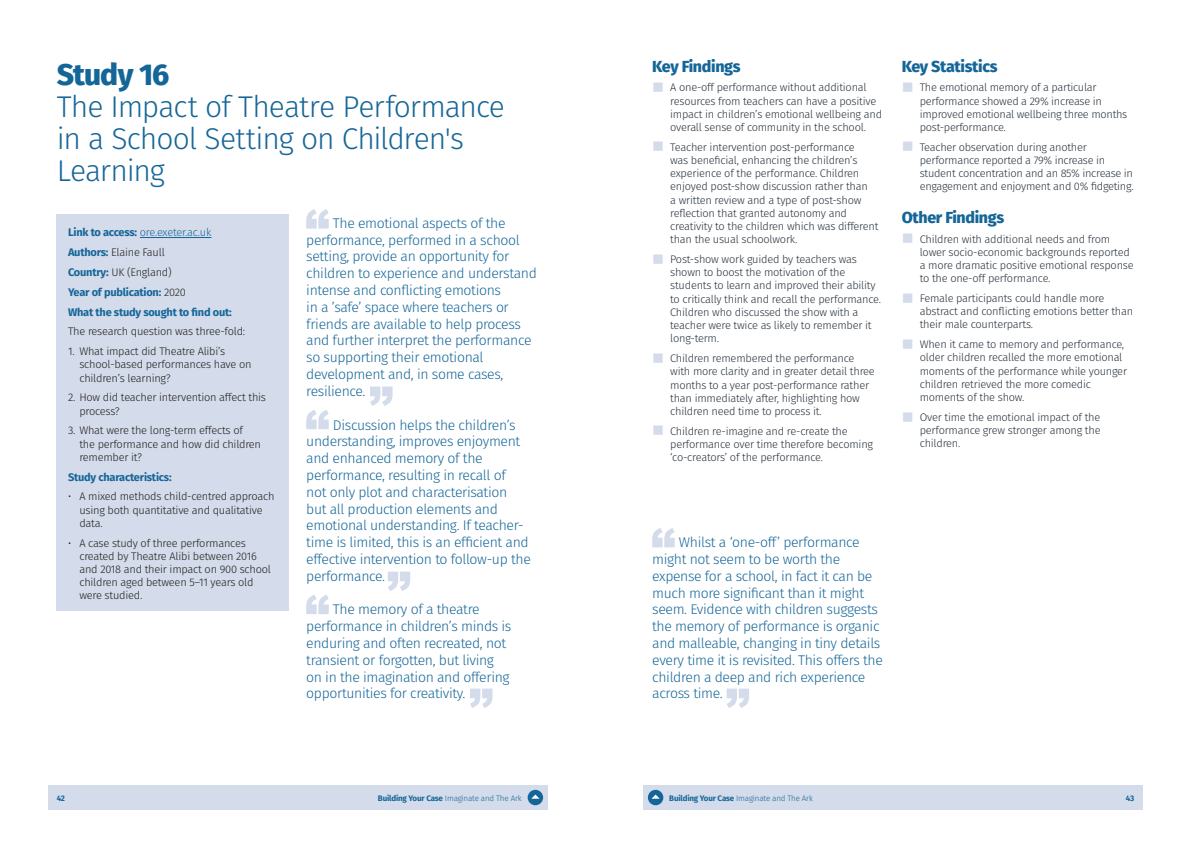
<style>
.page{position:relative;width:1191px;height:842px;background:#fff}
.page>*{position:absolute;margin:0;border:0;box-sizing:border-box;transform-origin:0 0}
.t1{font:300 30px/32px "Fira Sans";letter-spacing:-.035em;color:#156698}
.t2{font:800 30px "Fira Sans";letter-spacing:-.03em;color:#156698}
.t3{font:800 16px "Fira Sans";letter-spacing:-.02em;color:#156698}
.t4{font:300 14px/16.8px "Fira Sans";letter-spacing:-.025em;color:#156698}
.t5{font:300 11px/13.2px "Fira Sans";letter-spacing:-.02em;color:#25303b}
.t6{font:300 11px/13.2px "Fira Sans";letter-spacing:-.02em;color:#1d1d1b}
.t7{font:700 11px/19.8px "Fira Sans";letter-spacing:-.02em;color:#156698}
.t8{font:300 8px "Fira Sans";letter-spacing:-.02em;color:#156698}
.t9{font:700 8px "Fira Sans";color:#156698}
.s1{font-weight:300}
.s2{font-weight:300;color:#1d1d1b}
.s3{color:#d4dbea}
.s4{font-weight:700}
</style>
<div class="page">
<div style="left:57px;top:215px;width:232px;height:396px;background:#d4dbea"></div>
<hr style="left:140px;top:237px;width:71px;height:1px;background:#156698">
<svg style="left:306px;top:209px;width:23px;height:20px"></svg>
<svg style="left:306px;top:410px;width:23px;height:19px"></svg>
<svg style="left:306px;top:595px;width:23px;height:19px"></svg>
<svg style="left:370px;top:387px;width:22px;height:19px"></svg>
<svg style="left:388px;top:572px;width:22px;height:19px"></svg>
<svg style="left:470px;top:689px;width:22px;height:19px"></svg>
<svg style="left:652px;top:528px;width:22px;height:19px"></svg>
<svg style="left:726px;top:689px;width:23px;height:19px"></svg>
<div style="left:48px;top:785px;width:499px;height:25px;background:#d4dbea"></div>
<div style="left:527px;top:790px;width:16px;height:15px;background:#156698;border-radius:50%"></div>
<svg style="left:531px;top:794px;width:8px;height:5px"></svg>
<div style="left:643px;top:785px;width:499px;height:25px;background:#d4dbea"></div>
<div style="left:648px;top:790px;width:15px;height:15px;background:#156698;border-radius:50%"></div>
<svg style="left:651px;top:794px;width:9px;height:5px"></svg>
<h1 class="t2" style="left:57px;top:48px;width:114px">Study 16</h1>
<h1 class="t1" style="left:57px;top:90px;width:450px">The Impact of Theatre Performance in a School Setting on Children's<br>Learning</h1>
<p class="t7" style="left:68px;top:222px;width:165px">Link to access: <span class="s1">ore.exeter.ac.uk<br></span>Authors: <span class="s2">Elaine Faull<br></span>Country: <span class="s2">UK (England)<br></span>Year of publication: <span class="s2">2020<br></span>What the study sought to find out:</p>
<p class="t6" style="left:68px;top:325px;width:179px">The research question was three-fold:</p>
<p class="t6" style="left:79px;top:345px;width:174px;text-indent:-11px">1. What impact did Theatre Alibi’s school-based performances have on children’s learning?</p>
<p class="t6" style="left:79px;top:391px;width:188px;text-indent:-11px">2. How did teacher intervention affect this process?</p>
<p class="t6" style="left:79px;top:424px;width:183px;text-indent:-11px">3. What were the long-term effects of the performance and how did children remember it?</p>
<p class="t7" style="left:68px;top:466px;width:105px">Study characteristics:</p>
<p class="t6" style="left:79px;top:490px;width:196px;text-indent:-11px">• A mixed methods child-centred approach using both quantitative and qualitative data.</p>
<p class="t6" style="left:79px;top:536px;width:193px;text-indent:-11px">• A case study of three performances created by Theatre Alibi between 2016 and 2018 and their impact on 900 school children aged between 5–11 years old were studied.</p>
<p class="t4" style="left:306px;top:214px;width:232px;text-indent:27px">The emotional aspects of the performance, performed in a school setting, provide an opportunity for children to experience and understand intense and conflicting emotions<br>in a ’safe’ space where teachers or friends are available to help process and further interpret the performance so supporting their emotional development and, in some cases, resilience.</p>
<p class="t4" style="left:306px;top:416px;width:226px;text-indent:27px">Discussion helps the children’s understanding, improves enjoyment and enhanced memory of the performance, resulting in recall of<br>not only plot and characterisation but all production elements and emotional understanding. If teacher&shy;time is limited, this is an efficient and effective intervention to follow-up the performance.</p>
<p class="t4" style="left:306px;top:601px;width:207px;text-indent:27px">The memory of a theatre performance in children’s minds is enduring and often recreated, not transient or forgotten, but living on in the imagination and offering opportunities for creativity.</p>
<h2 class="t3" style="left:652px;top:52px;width:90px">Key Findings</h2>
<p class="t5" style="left:670px;top:81px;width:213px;text-indent:-18px"><span class="s3">■</span> A one-off performance without additional resources from teachers can have a positive impact in children’s emotional wellbeing and overall sense of community in the school.</p>
<p class="t5" style="left:670px;top:140px;width:210px;text-indent:-18px"><span class="s3">■</span> Teacher intervention post-performance<br>was beneficial, enhancing the children’s experience of the performance. Children enjoyed post-show discussion rather than<br>a written review and a type of post-show reflection that granted autonomy and creativity to the children which was different than the usual schoolwork.</p>
<p class="t5" style="left:670px;top:253px;width:212px;text-indent:-18px"><span class="s3">■</span> Post-show work guided by teachers was shown to boost the motivation of the students to learn and improved their ability to critically think and recall the performance.<br>Children who discussed the show with a teacher were twice as likely to remember it long-term.</p>
<p class="t5" style="left:670px;top:352px;width:206px;text-indent:-18px"><span class="s3">■</span> Children remembered the performance with more clarity and in greater detail three months to a year post-performance rather than immediately after, highlighting how children need time to process it.</p>
<p class="t5" style="left:670px;top:424px;width:204px;text-indent:-18px"><span class="s3">■</span> Children re-imagine and re-create the performance over time therefore becoming ‘co-creators’ of the performance.</p>
<h2 class="t3" style="left:901px;top:52px;width:97px">Key Statistics</h2>
<p class="t5" style="left:919px;top:81px;width:209px;text-indent:-18px"><span class="s3">■</span> The emotional memory of a particular performance showed a 29% increase in improved emotional wellbeing three months post-performance.</p>
<p class="t5" style="left:919px;top:140px;width:215px;text-indent:-18px"><span class="s3">■</span> Teacher observation during another performance reported a 79% increase in student concentration and an 85% increase in engagement and enjoyment and 0% fidgeting.</p>
<h2 class="t3" style="left:901px;top:203px;width:104px">Other Findings</h2>
<p class="t5" style="left:919px;top:232px;width:215px;text-indent:-18px"><span class="s3">■</span> Children with additional needs and from lower socio-economic backgrounds reported a more dramatic positive emotional response to the one-off performance.</p>
<p class="t5" style="left:919px;top:292px;width:215px;text-indent:-18px"><span class="s3">■</span> Female participants could handle more abstract and conflicting emotions better than their male counterparts.</p>
<p class="t5" style="left:919px;top:338px;width:209px;text-indent:-18px"><span class="s3">■</span> When it came to memory and performance, older children recalled the more emotional moments of the performance while younger children retrieved the more comedic moments of the show.</p>
<p class="t5" style="left:919px;top:410px;width:182px;text-align:justify;text-indent:-18px"><span class="s3">■</span> Over time the emotional impact of the performance grew stronger among the children.</p>
<p class="t4" style="left:652px;top:534px;width:232px;text-indent:27px">Whilst a ‘one-off’ performance might not seem to be worth the expense for a school, in fact it can be much more significant than it might seem. Evidence with children suggests the memory of performance is organic and malleable, changing in tiny details every time it is revisited. This offers the children a deep and rich experience across time.</p>
<p class="t9" style="left:57px;top:792px;width:10px">42</p>
<p class="t8" style="left:378px;top:793px;width:145px"><span class="s4">Building Your Case</span> Imaginate and The Ark</p>
<p class="t8" style="left:669px;top:793px;width:145px"><span class="s4">Building Your Case</span> Imaginate and The Ark</p>
<p class="t9" style="left:1125px;top:792px;width:10px">43</p>
</div>
